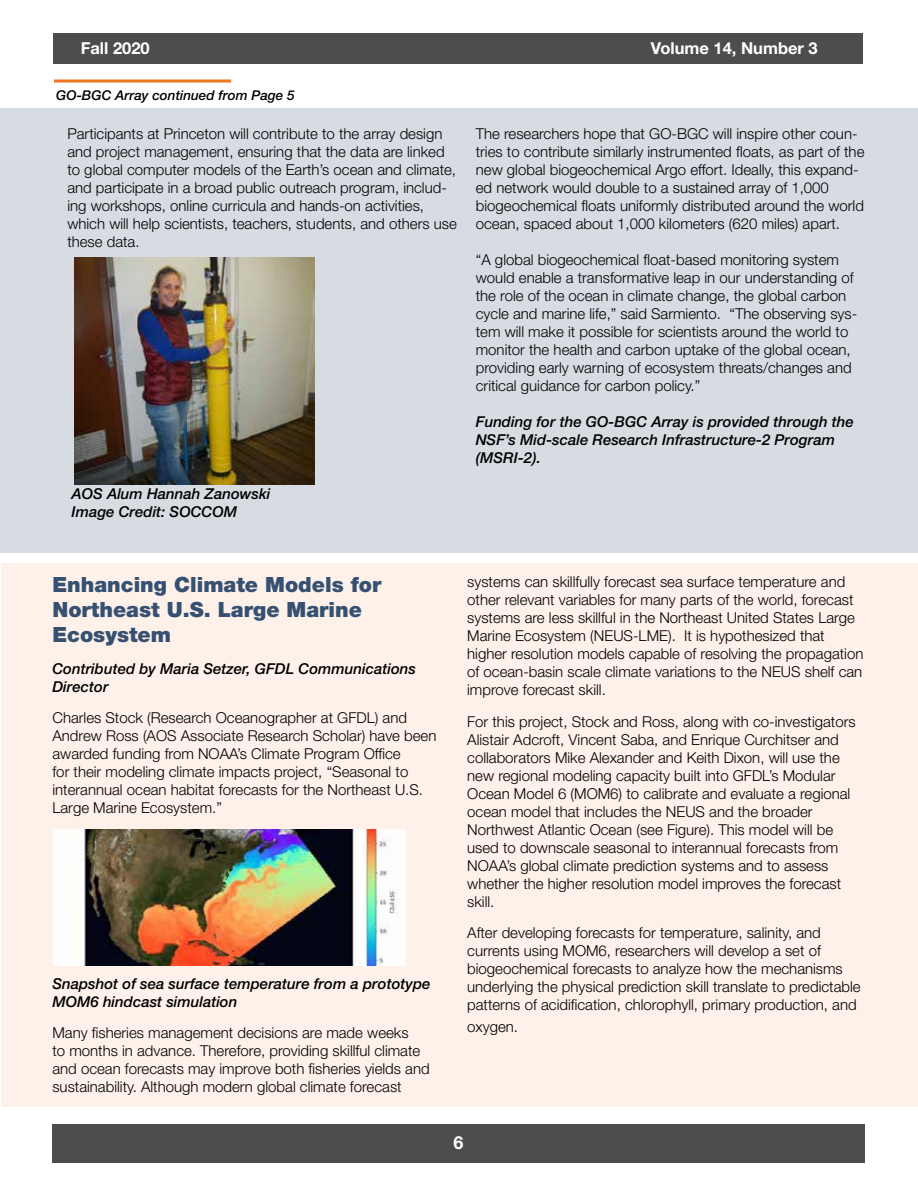
<style>
.page{position:relative;width:918px;height:1188px;background:#fff}
.page>*{position:absolute;margin:0;border:0;box-sizing:border-box;transform-origin:0 0}
.t1{font:900 21px/25.2px "Helvetica Neue LT Std";color:#365072}
.t2{font:700 18px "Helvetica Neue LT Std";color:#fff}
.t3{font:700 16.5px "Helvetica Neue LT Std";color:#fff}
.t4{font:300 15px/18px "Helvetica Neue LT Std";color:#000}
.t5{font:italic 500 15px/18px "Helvetica Neue LT Std";color:#000}
.t6{font:italic 500 13.5px "Helvetica Neue LT Std";color:#000}
</style>
<div class="page">
<div style="left:0;top:108px;width:918px;height:445px;background:#d7dce3"></div>
<div style="left:1px;top:564px;width:917px;height:543px;background:#fdf1e9"></div>
<div style="left:53px;top:34px;width:810px;height:30px;background:#4d4d4f"></div>
<div style="left:52px;top:1125px;width:813px;height:38px;background:#4d4d4f"></div>
<hr style="left:54px;top:80px;width:177px;height:2px;background:#ee7623">
<img style="left:75px;top:257px;width:239px;height:227px">
<img style="left:53px;top:829px;width:353px;height:137px">
<p class="t3" style="left:81px;top:38px;width:71px">Fall 2020</p>
<p class="t3" style="left:651px;top:38px;width:168px">Volume 14, Number 3</p>
<p class="t6" style="left:56px;top:87px;width:240px">GO-BGC Array continued from Page 5</p>
<p class="t4" style="left:67px;top:125px;width:391px">Participants at Princeton will contribute to the array design and project management, ensuring that the data are linked to global computer models of the Earth’s ocean and climate, and participate in a broad public outreach program, includ&shy;ing workshops, online curricula and hands-on activities, which will help scientists, teachers, students, and others use these data.</p>
<p class="t5" style="left:72px;top:485px;width:200px">AOS Alum Hannah Zanowski<br>Image Credit: SOCCOM</p>
<p class="t4" style="left:476px;top:125px;width:390px">The researchers hope that GO-BGC will inspire other coun&shy;tries to contribute similarly instrumented floats, as part of the new global biogeochemical Argo effort. Ideally, this expand&shy;ed network would double to a sustained array of 1,000 biogeochemical floats uniformly distributed around the world ocean, spaced about 1,000 kilometers (620 miles) apart.</p>
<p class="t4" style="left:476px;top:251px;width:383px">“A global biogeochemical float-based monitoring system would enable a transformative leap in our understanding of the role of the ocean in climate change, the global carbon cycle and marine life,” said Sarmiento. “The observing sys&shy;tem will make it possible for scientists around the world to monitor the health and carbon uptake of the global ocean, providing early warning of ecosystem threats/changes and critical guidance for carbon policy.”</p>
<p class="t5" style="left:476px;top:413px;width:380px">Funding for the GO-BGC Array is provided through the<br>NSF’s Mid-scale Research Infrastructure-2 Program (MSRI-2).</p>
<h1 class="t1" style="left:52px;top:572px;width:331px">Enhancing Climate Models for<br>Northeast U.S. Large Marine<br>Ecosystem</h1>
<p class="t5" style="left:52px;top:659px;width:365px">Contributed by Maria Setzer, GFDL Communications<br>Director</p>
<p class="t4" style="left:52px;top:708px;width:386px">Charles Stock (Research Oceanographer at GFDL) and Andrew Ross (AOS Associate Research Scholar) have been awarded funding from NOAA’s Climate Program Office<br>for their modeling climate impacts project, “Seasonal to interannual ocean habitat forecasts for the Northeast U.S.<br>Large Marine Ecosystem.”</p>
<p class="t5" style="left:52px;top:974px;width:380px">Snapshot of sea surface temperature from a prototype<br>MOM6 hindcast simulation</p>
<p class="t4" style="left:52px;top:1023px;width:379px">Many fisheries management decisions are made weeks<br>to months in advance. Therefore, providing skillful climate and ocean forecasts may improve both fisheries yields and sustainability. Although modern global climate forecast</p>
<p class="t4" style="left:467px;top:573px;width:398px">systems can skillfully forecast sea surface temperature and other relevant variables for many parts of the world, forecast systems are less skillful in the Northeast United States Large Marine Ecosystem (NEUS-LME). It is hypothesized that higher resolution models capable of resolving the propagation of ocean-basin scale climate variations to the NEUS shelf can improve forecast skill.</p>
<p class="t4" style="left:467px;top:712px;width:390px">For this project, Stock and Ross, along with co-investigators Alistair Adcroft, Vincent Saba, and Enrique Curchitser and collaborators Mike Alexander and Keith Dixon, will use the new regional modeling capacity built into GFDL’s Modular Ocean Model 6 (MOM6) to calibrate and evaluate a regional ocean model that includes the NEUS and the broader Northwest Atlantic Ocean (see Figure). This model will be used to downscale seasonal to interannual forecasts from NOAA’s global climate prediction systems and to assess whether the higher resolution model improves the forecast skill.</p>
<p class="t4" style="left:467px;top:924px;width:395px">After developing forecasts for temperature, salinity, and currents using MOM6, researchers will develop a set of biogeochemical forecasts to analyze how the mechanisms underlying the physical prediction skill translate to predictable patterns of acidification, chlorophyll, primary production, and</p>
<p class="t4" style="left:467px;top:1017px;width:52px">oxygen.</p>
<p class="t2" style="left:454px;top:1132px;width:12px">6</p>
</div>
